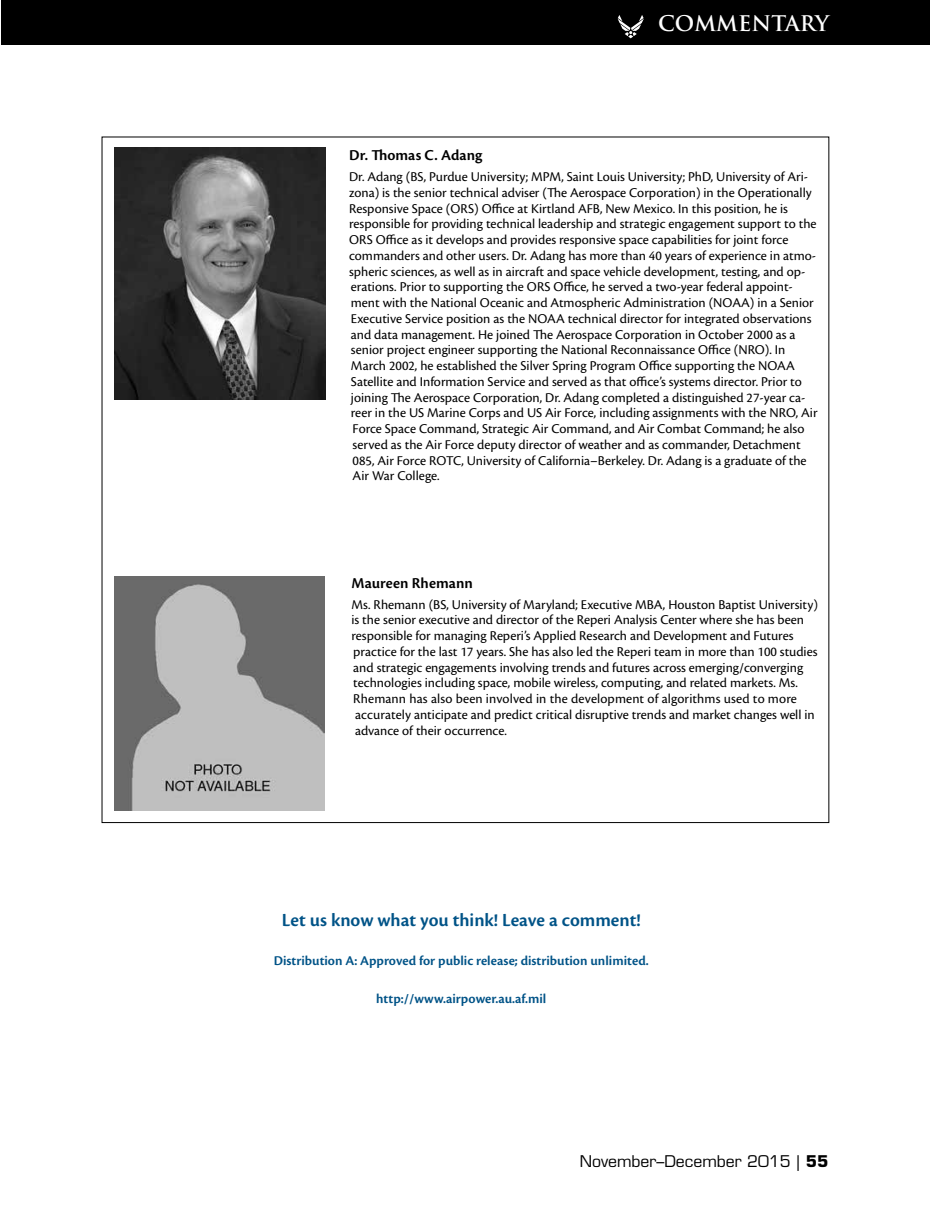
<style>
.page{position:relative;width:930px;height:1229px;background:#fff}
.page>*{position:absolute;margin:0;border:0;box-sizing:border-box;transform-origin:0 0}
.t1{font:700 21px "Trajan Pro";color:#fff}
.t2{font:600 19.25px "Cronos Pro";color:#005387}
.t3{font:600 15.75px "Cronos Pro";letter-spacing:.005em;color:#000}
.t4{font:15.75px "Eurostile LT Std";color:#000}
.t5{font:14px/15.8px "Cronos Pro";color:#000}
.t6{font:600 14px "Cronos Pro";color:#005387}
.s1{font-weight:700}
</style>
<div class="page">
<div style="left:1px;top:0;width:928px;height:45px;background:#000"></div>
<svg style="left:617px;top:15px;width:26px;height:23px"></svg>
<img style="left:115px;top:147px;width:210px;height:252px">
<img style="left:114px;top:576px;width:210px;height:235px">
<h1 class="t1" style="left:658px;top:10px;width:172px">COMMENTARY</h1>
<p class="t3" style="left:349px;top:146px;width:134px">Dr. Thomas C. Adang</p>
<p class="t5" style="left:349px;top:169px;width:470px">Dr. Adang (BS, Purdue University; MPM, Saint Louis University; PhD, University of Ari&shy;zona) is the senior technical adviser (The Aerospace Corporation) in the Operationally Responsive Space (ORS) Office at Kirtland AFB, New Mexico. In this position, he is responsible for providing technical leadership and strategic engagement support to the ORS Office as it develops and provides responsive space capabilities for joint force commanders and other users. Dr. Adang has more than 40 years of experience in atmo&shy;spheric sciences, as well as in aircraft and space vehicle development, testing, and op&shy;erations. Prior to supporting the ORS Office, he served a two-year federal appoint&shy;ment with the National Oceanic and Atmospheric Administration (NOAA) in a Senior Executive Service position as the NOAA technical director for integrated observations and data management. He joined The Aerospace Corporation in October 2000 as a senior project engineer supporting the National Reconnaissance Office (NRO). In March 2002, he established the Silver Spring Program Office supporting the NOAA Satellite and Information Service and served as that office’s systems director. Prior to joining The Aerospace Corporation, Dr. Adang completed a distinguished 27-year ca&shy;reer in the US Marine Corps and US Air Force, including assignments with the NRO, Air Force Space Command, Strategic Air Command, and Air Combat Command; he also served as the Air Force deputy director of weather and as commander, Detachment 085, Air Force ROTC, University of California–Berkeley. Dr. Adang is a graduate of the Air War College.</p>
<p class="t3" style="left:351px;top:573px;width:123px">Maureen Rhemann</p>
<p class="t5" style="left:351px;top:596px;width:468px">Ms. Rhemann (BS, University of Maryland; Executive MBA, Houston Baptist University) is the senior executive and director of the Reperi Analysis Center where she has been responsible for managing Reperi’s Applied Research and Development and Futures practice for the last 17 years. She has also led the Reperi team in more than 100 studies and strategic engagements involving trends and futures across emerging/converging technologies including space, mobile wireless, computing, and related markets. Ms.<br>Rhemann has also been involved in the development of algorithms used to more accurately anticipate and predict critical disruptive trends and market changes well in advance of their occurrence.</p>
<h2 class="t2" style="left:282px;top:909px;width:360px">Let us know what you think! Leave a comment!</h2>
<p class="t6" style="left:274px;top:952px;width:376px">Distribution A: Approved for public release; distribution unlimited.</p>
<p class="t6" style="left:376px;top:991px;width:172px">http://www.airpower.au.af.mil</p>
<p class="t4" style="left:579px;top:1152px;width:250px">November–December 2015 | <span class="s1">55</span></p>
</div>
